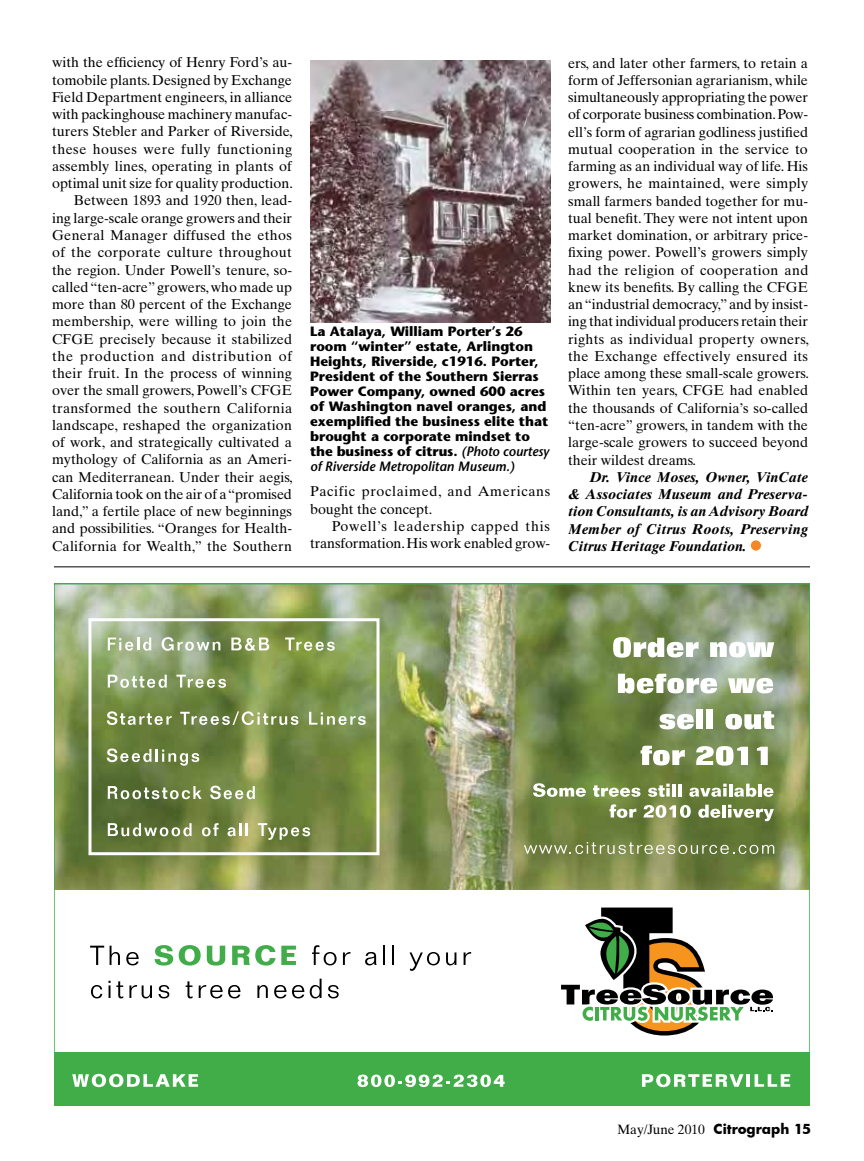
<style>
.page{position:relative;width:864px;height:1161px;background:#fff}
.page>*{position:absolute;margin:0;border:0;box-sizing:border-box;transform-origin:0 0}
.t1{font:14.25px/17.2px "Times Ten";color:#000;text-align:right}
.t2{font:italic 700 14.25px/17.2px "Times Ten";color:#000;text-align:justify}
.t3{font:14.25px/17.2px "Times Ten";letter-spacing:.045em;color:#000}
.t4{font:700 13.5px/15px "Stone Sans";color:#000}
.t5{font:13.5px "Times Ten";color:#000}
.s1{font-weight:600;font-style:italic}
.s2{color:#fff}
.s3{font-family:"Futura";font-weight:700}
</style>
<div class="page">
<img style="left:310px;top:60px;width:240px;height:262px">
<hr style="left:54px;top:566px;width:756px;height:1px;background:#000">
<img style="left:57px;top:587px;width:750px;height:303px">
<div style="left:54px;top:1052px;width:756px;height:54px;background:#41ad49"></div>
<svg style="left:524px;top:842px;width:250px;height:12px;background:#8c9966"></svg>
<svg style="left:108px;top:638px;width:43px;height:13px"></svg>
<svg style="left:162px;top:637px;width:58px;height:14px"></svg>
<svg style="left:231px;top:638px;width:38px;height:13px"></svg>
<svg style="left:285px;top:638px;width:50px;height:13px"></svg>
<svg style="left:108px;top:675px;width:59px;height:13px"></svg>
<svg style="left:176px;top:675px;width:50px;height:13px"></svg>
<svg style="left:107px;top:711px;width:65px;height:14px"></svg>
<svg style="left:180px;top:711px;width:118px;height:14px;background:#96a675"></svg>
<svg style="left:309px;top:712px;width:57px;height:13px"></svg>
<svg style="left:107px;top:749px;width:92px;height:17px"></svg>
<svg style="left:108px;top:786px;width:94px;height:13px"></svg>
<svg style="left:210px;top:786px;width:45px;height:13px"></svg>
<svg style="left:108px;top:823px;width:84px;height:13px"></svg>
<svg style="left:202px;top:823px;width:17px;height:13px"></svg>
<svg style="left:228px;top:823px;width:20px;height:13px"></svg>
<svg style="left:258px;top:823px;width:52px;height:17px"></svg>
<svg style="left:90px;top:946px;width:14px;height:19px"></svg>
<svg style="left:110px;top:946px;width:10px;height:19px"></svg>
<svg style="left:126px;top:952px;width:13px;height:13px"></svg>
<svg style="left:155px;top:945px;width:18px;height:21px"></svg>
<svg style="left:179px;top:945px;width:22px;height:21px"></svg>
<svg style="left:207px;top:946px;width:18px;height:20px"></svg>
<svg style="left:232px;top:945px;width:64px;height:21px"></svg>
<svg style="left:312px;top:945px;width:25px;height:20px"></svg>
<svg style="left:343px;top:952px;width:7px;height:13px"></svg>
<svg style="left:365px;top:952px;width:12px;height:13px"></svg>
<svg style="left:383px;top:946px;width:2px;height:19px"></svg>
<svg style="left:392px;top:946px;width:2px;height:19px"></svg>
<svg style="left:410px;top:952px;width:30px;height:19px"></svg>
<svg style="left:446px;top:952px;width:10px;height:13px"></svg>
<svg style="left:464px;top:952px;width:7px;height:13px"></svg>
<svg style="left:91px;top:985px;width:11px;height:13px"></svg>
<svg style="left:108px;top:981px;width:15px;height:17px"></svg>
<svg style="left:129px;top:985px;width:23px;height:13px"></svg>
<svg style="left:159px;top:985px;width:10px;height:13px"></svg>
<svg style="left:186px;top:981px;width:7px;height:17px"></svg>
<svg style="left:199px;top:985px;width:41px;height:13px"></svg>
<svg style="left:257px;top:985px;width:11px;height:13px"></svg>
<svg style="left:274px;top:985px;width:30px;height:13px"></svg>
<svg style="left:310px;top:979px;width:12px;height:19px"></svg>
<svg style="left:328px;top:985px;width:11px;height:13px"></svg>
<svg style="left:72px;top:1074px;width:126px;height:13px"></svg>
<svg style="left:358px;top:1075px;width:147px;height:12px"></svg>
<svg style="left:561px;top:908px;width:229px;height:180px"></svg>
<div style="left:88px;top:618px;width:292px;height:237px;border:3px solid #fff"></div>
<svg style="left:613px;top:637px;width:86px;height:21px"></svg>
<svg style="left:710px;top:642px;width:64px;height:15px"></svg>
<svg style="left:618px;top:674px;width:99px;height:19px"></svg>
<svg style="left:728px;top:678px;width:45px;height:15px"></svg>
<svg style="left:659px;top:714px;width:35px;height:15px"></svg>
<div style="left:696px;top:710px;width:7px;height:19px;background:#fff"></div>
<div style="left:706px;top:710px;width:7px;height:19px;background:#fff"></div>
<svg style="left:725px;top:711px;width:49px;height:18px"></svg>
<svg style="left:641px;top:746px;width:44px;height:19px"></svg>
<svg style="left:696px;top:746px;width:52px;height:20px"></svg>
<svg style="left:757px;top:747px;width:11px;height:18px"></svg>
<svg style="left:533px;top:783px;width:53px;height:14px"></svg>
<svg style="left:593px;top:785px;width:47px;height:12px"></svg>
<svg style="left:648px;top:784px;width:22px;height:13px"></svg>
<hr style="left:672px;top:784px;width:4px;height:13px;background:#fff">
<svg style="left:678px;top:784px;width:3px;height:13px"></svg>
<svg style="left:689px;top:784px;width:38px;height:13px"></svg>
<hr style="left:729px;top:784px;width:4px;height:13px;background:#fff">
<svg style="left:734px;top:784px;width:22px;height:13px"></svg>
<hr style="left:758px;top:784px;width:4px;height:13px;background:#fff">
<svg style="left:763px;top:788px;width:11px;height:9px"></svg>
<svg style="left:609px;top:804px;width:27px;height:14px"></svg>
<svg style="left:644px;top:805px;width:47px;height:13px"></svg>
<svg style="left:698px;top:805px;width:23px;height:13px"></svg>
<hr style="left:722px;top:805px;width:4px;height:13px;background:#fff">
<svg style="left:728px;top:805px;width:46px;height:16px"></svg>
<p class="t1" style="left:52px;top:54px;width:242px">with the efficiency of Henry Ford’s au&shy;tomobile plants. Designed by Exchange Field Department engineers, in alliance with packinghouse machinery manufac&shy;turers Stebler and Parker of Riverside, these houses were fully functioning assembly lines, operating in plants of optimal unit size for quality production.<br>Between 1893 and 1920 then, lead&shy;ing large-scale orange growers and their General Manager diffused the ethos of the corporate culture throughout the region. Under Powell’s tenure, so&shy;called “ten-acre” growers, who made up more than 80 percent of the Exchange membership, were willing to join the CFGE precisely because it stabilized the production and distribution of their fruit. In the process of winning over the small growers, Powell’s CFGE transformed the southern California landscape, reshaped the organization of work, and strategically cultivated a mythology of California as an Ameri&shy;can Mediterranean. Under their aegis, California took on the air of a “promised land,” a fertile place of new beginnings and possibilities. “Oranges for Health-California for Wealth,” the Southern</p>
<p class="t1" style="left:568px;top:54px;width:242px;text-align:justify">ers, and later other farmers, to retain a form of Jeffersonian agrarianism, while simultaneously appropriating the power of corporate business combination. Pow&shy;ell’s form of agrarian godliness justified mutual cooperation in the service to farming as an individual way of life. His growers, he maintained, were simply small farmers banded together for mu&shy;tual benefit. They were not intent upon market domination, or arbitrary price&shy;fixing power. Powell’s growers simply had the religion of cooperation and knew its benefits. By calling the CFGE an “industrial democracy,” and by insist&shy;ing that individual producers retain their rights as individual property owners, the Exchange effectively ensured its place among these small-scale growers.<br>Within ten years, CFGE had enabled the thousands of California’s so-called “ten-acre” growers, in tandem with the large-scale growers to succeed beyond their wildest dreams.</p>
<p class="t4" style="left:310px;top:324px;width:241px">La Atalaya, William Porter’s 26 room “winter” estate, Arlington Heights, Riverside, c1916. Porter, President of the Southern Sierras Power Company, owned 600 acres of Washington navel oranges, and exemplified the business elite that brought a corporate mindset to the business of citrus. <span class="s1">(Photo courtesy of Riverside Metropolitan Museum.)</span></p>
<p class="t2" style="left:568px;top:468px;width:242px;text-indent:22px">Dr. Vince Moses, Owner, VinCate &amp; Associates Museum and Preserva&shy;tion Consultants, is an Advisory Board Member of Citrus Roots, Preserving Citrus Heritage Foundation. <span class="s2">●</span></p>
<p class="t3" style="left:310px;top:483px;width:242px">Pacific proclaimed, and Americans bought the concept.</p>
<p class="t1" style="left:310px;top:517px;width:241px">Powell’s leadership capped this transformation. His work enabled grow-</p>
<p class="t5" style="left:618px;top:1121px;width:195px">May/June 2010 <span class="s3">Citrograph 15</span></p>
</div>
